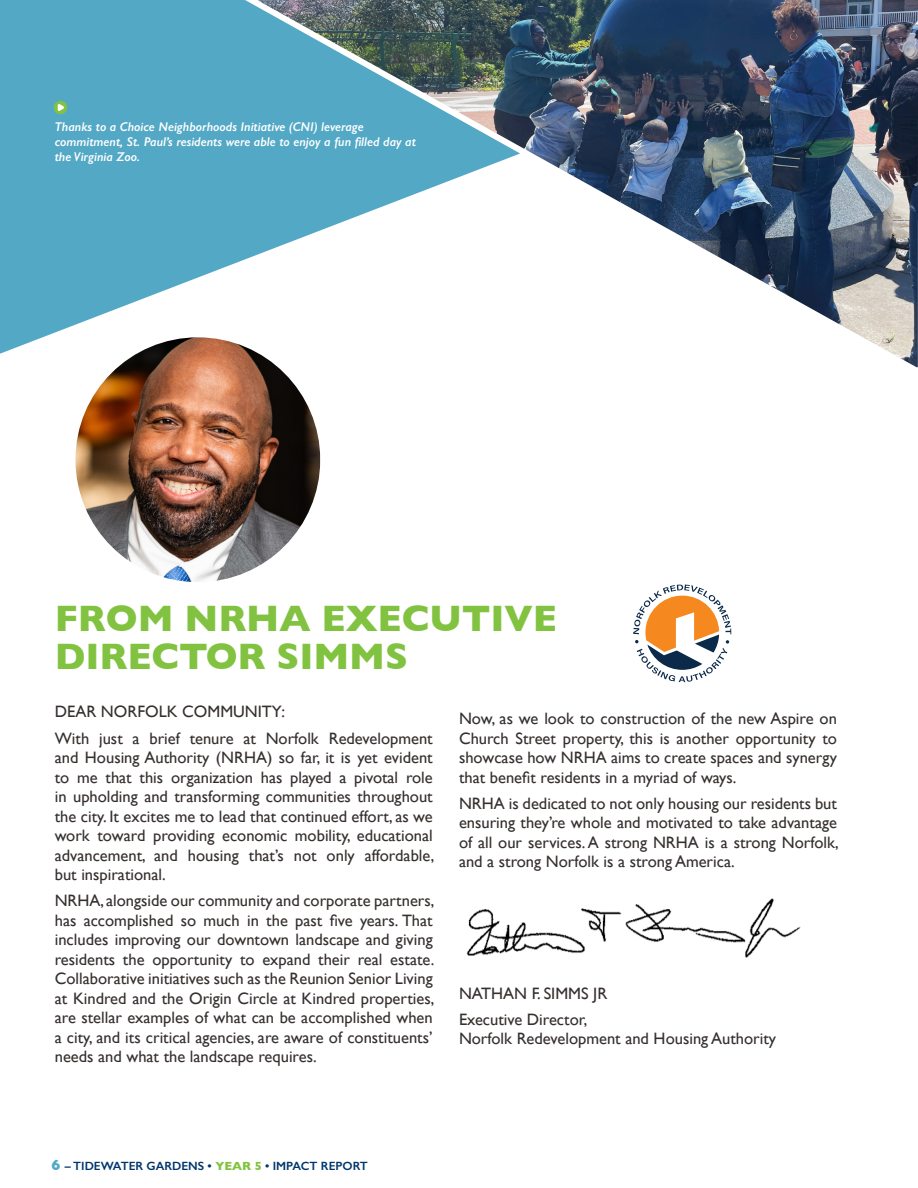
<style>
.page{position:relative;width:918px;height:1188px;background:#fff}
.page>*{position:absolute;margin:0;border:0;box-sizing:border-box;transform-origin:0 0}
.Heading_1{font:700 37.5px/37.5px "Gill Sans";letter-spacing:-.005em;color:#81c340}
.Body_copy_-_justified{font:16.5px/19.5px "Gill Sans";color:#352f2d;text-align:justify}
.Body_Copy{font:16.5px/19.5px "Gill Sans";color:#352f2d}
.PHOTO_CAPTION-white{font:italic 600 12.75px/15px "Gill Sans";color:#fff}
.t1{font:600 12px "Gill Sans";color:#00356b}
.s1{font-weight:700;font-size:15px;color:#53a8c5}
.s2{font-weight:700;color:#81c340}
</style>
<div class="page">
<svg style="left:0;top:0;width:259px;height:354px;background:#64b0ca"></svg>
<img style="left:71px;top:333px;width:248px;height:248px">
<div style="left:66px;top:328px;width:263px;height:263px;border:9px solid #fff;border-radius:50%"></div>
<img style="left:259px;top:0;width:659px;height:367px">
<svg style="left:633px;top:584px;width:99px;height:99px"></svg>
<img style="left:466px;top:898px;width:335px;height:60px">
<svg style="left:54px;top:101px;width:13px;height:13px"></svg>
<svg style="left:58px;top:104px;width:6px;height:7px"></svg>
<p class="PHOTO_CAPTION-white" style="left:55px;top:119px;width:363px">Thanks to a Choice Neighborhoods Initiative (CNI) leverage commitment, St. Paul’s residents were able to enjoy a fun filled day at the Virginia Zoo.</p>
<p class="Heading_1" style="left:55px;top:599px;width:504px">FROM NRHA EXECUTIVE<br>DIRECTOR SIMMS</p>
<p class="Body_Copy" style="left:55px;top:702px;width:232px">DEAR NORFOLK COMMUNITY:</p>
<p class="Body_copy_-_justified" style="left:55px;top:728px;width:381px">With just a brief tenure at Norfolk Redevelopment and Housing Authority (NRHA) so far, it is yet evident to me that this organization has played a pivotal role in upholding and transforming communities throughout the city. It excites me to lead that continued effort, as we work toward providing economic mobility, educational advancement, and housing that’s not only affordable, but inspirational.</p>
<p class="Body_copy_-_justified" style="left:55px;top:891px;width:381px">NRHA, alongside our community and corporate partners, has accomplished so much in the past five years. That includes improving our downtown landscape and giving residents the opportunity to expand their real estate.<br>Collaborative initiatives such as the Reunion Senior Living at Kindred and the Origin Circle at Kindred properties, are stellar examples of what can be accomplished when a city, and its critical agencies, are aware of constituents’ needs and what the landscape requires.</p>
<p class="Body_copy_-_justified" style="left:459px;top:709px;width:380px">Now, as we look to construction of the new Aspire on Church Street property, this is another opportunity to showcase how NRHA aims to create spaces and synergy that benefit residents in a myriad of ways.</p>
<p class="Body_copy_-_justified" style="left:459px;top:793px;width:381px">NRHA is dedicated to not only housing our residents but ensuring they’re whole and motivated to take advantage of all our services. A strong NRHA is a strong Norfolk, and a strong Norfolk is a strong America.</p>
<p class="Body_Copy" style="left:459px;top:983px;width:150px">NATHAN F. SIMMS JR</p>
<p class="Body_Copy" style="left:459px;top:1009px;width:319px">Executive Director,<br>Norfolk Redevelopment and Housing Authority</p>
<p class="t1" style="left:51px;top:1158px;width:318px"><span class="s1">6</span> – TIDEWATER GARDENS • <span class="s2">YEAR 5</span> • IMPACT REPORT</p>
</div>
